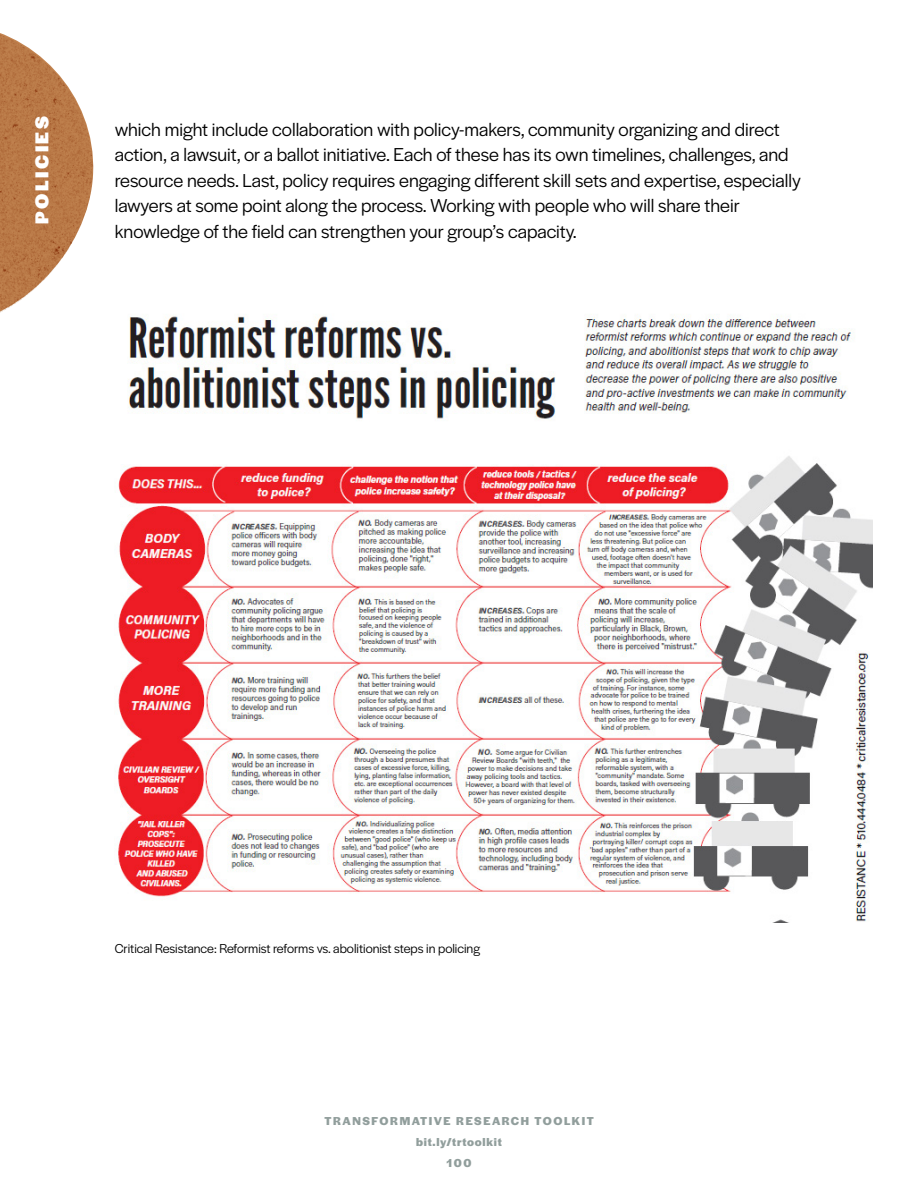
<style>
.page{position:relative;width:918px;height:1188px;background:#fff}
.page>*{position:absolute;margin:0;border:0;box-sizing:border-box;transform-origin:0 0}
.t1{font:19.5px/25.5px "Halyard Display";color:#000}
.t2{font:900 19.5px "Halyard Display";letter-spacing:.13em;color:#fff}
.t3{font:13.5px "Halyard Display";color:#000}
.t4{font:700 12px/21px "Halyard Display";letter-spacing:.125em;color:#919e9c;text-align:center}
</style>
<div class="page">
<img style="left:118px;top:314px;width:755px;height:608px">
<img style="left:0;top:33px;width:94px;height:280px">
<p class="t2" style="left:28px;top:224px;width:109px;rotate:-90deg">POLICIES</p>
<p class="t1" style="left:115px;top:115px;width:688px">which might include collaboration with policy-makers, community organizing and direct action, a lawsuit, or a ballot initiative. Each of these has its own timelines, challenges, and resource needs. Last, policy requires engaging different skill sets and expertise, especially lawyers at some point along the process. Working with people who will share their knowledge of the field can strengthen your group’s capacity.</p>
<p class="t3" style="left:115px;top:939px;width:367px">Critical Resistance: Reformist reforms vs. abolitionist steps in policing</p>
<p class="t4" style="left:325px;top:1110px;width:271px">TRANSFORMATIVE RESEARCH TOOLKIT bit.ly/trtoolkit<br>100</p>
</div>
